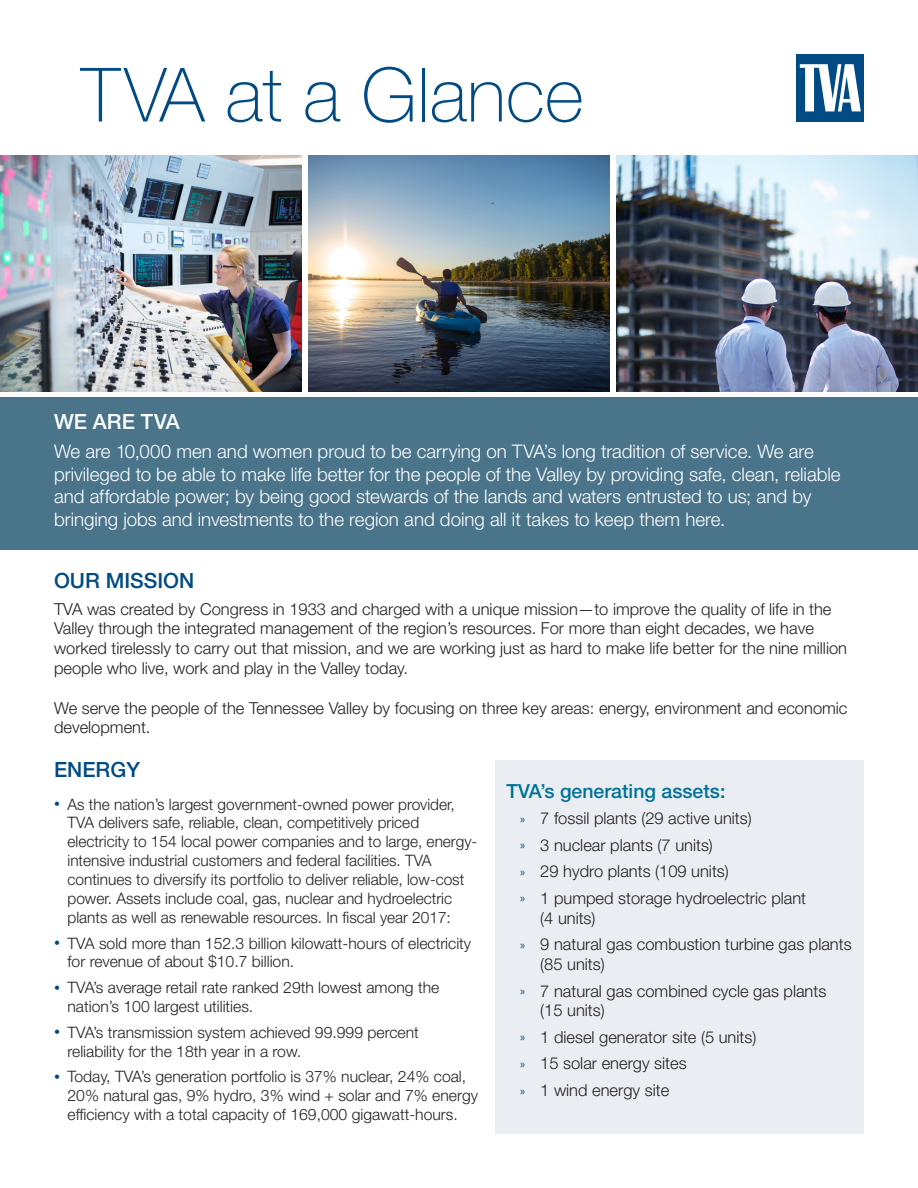
<style>
.page{position:relative;width:918px;height:1188px;background:#fff}
.page>*{position:absolute;margin:0;border:0;box-sizing:border-box;transform-origin:0 0}
.t1{font:100 75px "Helvetica Neue LT Std";color:#004b84}
.section_header{font:500 21px "Helvetica Neue LT Std";color:#004b84}
.section_header-2{font:500 21px "Helvetica Neue LT Std";letter-spacing:.005em;color:#fff}
.subhead{font:500 19.5px "Helvetica Neue LT Std";color:#007297}
.t2{font:300 18.75px/22.5px "Helvetica Neue LT Std";color:#fff}
.body_copy{font:300 16.5px/19.8px "Helvetica Neue LT Std";color:#231f20}
.t3{font:300 15.75px/18.9px "Helvetica Neue LT Std";color:#231f20}
.s1{font-size:12px;color:#004b84}
.s2{font-family:"Myriad Pro";font-weight:400;font-size:12px;color:#004b84}
</style>
<div class="page">
<div style="left:496px;top:760px;width:368px;height:374px;background:#eaedf1"></div>
<img style="left:0;top:155px;width:302px;height:237px">
<img style="left:308px;top:155px;width:302px;height:237px">
<img style="left:616px;top:155px;width:302px;height:237px">
<div style="left:796px;top:54px;width:68px;height:68px;background:#004b84"></div>
<svg style="left:800px;top:64px;width:61px;height:47px"></svg>
<div style="left:0;top:397px;width:918px;height:153px;background:#49748a"></div>
<p class="t1" style="left:81px;top:52px;width:504px">TVA at a Glance</p>
<p class="section_header-2" style="left:54px;top:409px;width:127px">WE ARE TVA</p>
<p class="t2" style="left:54px;top:440px;width:788px">We are 10,000 men and women proud to be carrying on TVA’s long tradition of service. We are privileged to be able to make life better for the people of the Valley by providing safe, clean, reliable and affordable power; by being good stewards of the lands and waters entrusted to us; and by bringing jobs and investments to the region and doing all it takes to keep them here.</p>
<p class="section_header" style="left:54px;top:568px;width:142px">OUR MISSION</p>
<p class="body_copy" style="left:54px;top:598px;width:795px">TVA was created by Congress in 1933 and charged with a unique mission—to improve the quality of life in the Valley through the integrated management of the region’s resources. For more than eight decades, we have worked tirelessly to carry out that mission, and we are working just as hard to make life better for the nine million people who live, work and play in the Valley today.</p>
<p class="body_copy" style="left:54px;top:697px;width:795px">We serve the people of the Tennessee Valley by focusing on three key areas: energy, environment and economic development.</p>
<p class="section_header" style="left:54px;top:757px;width:87px">ENERGY</p>
<p class="t3" style="left:68px;top:794px;width:411px;text-indent:-14px"><span class="s1">•</span> As the nation’s largest government-owned power provider, TVA delivers safe, reliable, clean, competitively priced electricity to 154 local power companies and to large, energy&shy;intensive industrial customers and federal facilities. TVA continues to diversify its portfolio to deliver reliable, low-cost power. Assets include coal, gas, nuclear and hydroelectric plants as well as renewable resources. In fiscal year 2017:</p>
<p class="t3" style="left:68px;top:933px;width:405px;text-indent:-14px"><span class="s1">•</span> TVA sold more than 152.3 billion kilowatt-hours of electricity for revenue of about $10.7 billion.</p>
<p class="t3" style="left:68px;top:978px;width:373px;text-indent:-14px"><span class="s1">•</span> TVA’s average retail rate ranked 29th lowest among the nation’s 100 largest utilities.</p>
<p class="t3" style="left:68px;top:1022px;width:353px;text-indent:-14px"><span class="s1">•</span> TVA’s transmission system achieved 99.999 percent reliability for the 18th year in a row.</p>
<p class="t3" style="left:68px;top:1067px;width:412px;text-indent:-14px"><span class="s1">•</span> Today, TVA’s generation portfolio is 37% nuclear, 24% coal,<br>20% natural gas, 9% hydro, 3% wind + solar and 7% energy efficiency with a total capacity of 169,000 gigawatt-hours.</p>
<p class="subhead" style="left:507px;top:779px;width:220px">TVA’s generating assets:</p>
<p class="body_copy" style="left:520px;top:808px;width:233px"><span class="s2">»</span> 7 fossil plants (29 active units)</p>
<p class="body_copy" style="left:520px;top:835px;width:194px"><span class="s2">»</span> 3 nuclear plants (7 units)</p>
<p class="body_copy" style="left:520px;top:861px;width:210px"><span class="s2">»</span> 29 hydro plants (109 units)</p>
<p class="body_copy" style="left:540px;top:888px;width:267px;text-indent:-20px"><span class="s2">»</span> 1 pumped storage hydroelectric plant (4 units)</p>
<p class="body_copy" style="left:540px;top:934px;width:313px;text-indent:-20px"><span class="s2">»</span> 9 natural gas combustion turbine gas plants (85 units)</p>
<p class="body_copy" style="left:540px;top:980px;width:288px;text-indent:-20px"><span class="s2">»</span> 7 natural gas combined cycle gas plants (15 units)</p>
<p class="body_copy" style="left:520px;top:1027px;width:238px"><span class="s2">»</span> 1 diesel generator site (5 units)</p>
<p class="body_copy" style="left:520px;top:1053px;width:168px"><span class="s2">»</span> 15 solar energy sites</p>
<p class="body_copy" style="left:520px;top:1080px;width:151px"><span class="s2">»</span> 1 wind energy site</p>
</div>
